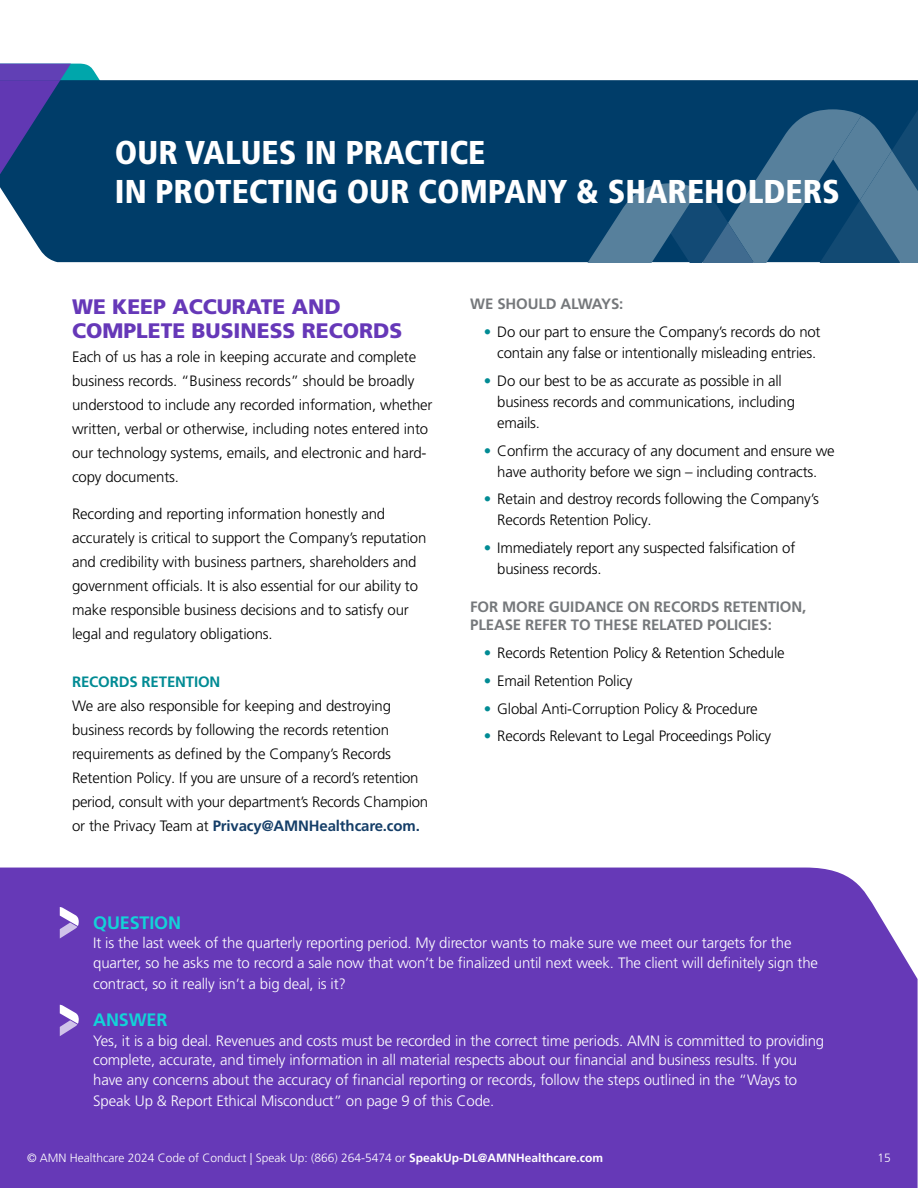
<style>
.page{position:relative;width:918px;height:1188px;background:#fff}
.page>*{position:absolute;margin:0;border:0;box-sizing:border-box;transform-origin:0 0}
.t1{font:900 condensed 33px/39px "Frutiger LT Pro";color:#fff}
.t2{font:900 21px/24px "Frutiger LT Pro";color:#6638b8}
.t3{font:700 18px "Frutiger LT Pro";letter-spacing:-.01em;color:#12d3d8}
.t4{font:300 15px/24px "Frutiger LT Pro";letter-spacing:-.015em;color:#000}
.t5{font:300 15px/19.5px "Frutiger LT Pro";letter-spacing:-.01em;color:#fff}
.t6{font:700 15px/18px "Frutiger LT Pro";letter-spacing:-.01em;color:#75787b}
.t7{font:700 15px "Frutiger LT Pro";letter-spacing:-.01em;color:#018b94}
.t8{font:300 12px "Frutiger LT Pro";color:#fff}
.s1{font-weight:700;color:#153e68}
.s2{font-weight:700;color:#018b94}
.s3{font-weight:700}
</style>
<div class="page">
<div style="left:0;top:868px;width:918px;height:320px;background:#6639b7"></div>
<div style="left:0;top:80px;width:918px;height:182px;background:#003d69"></div>
<svg style="left:587px;top:105px;width:331px;height:157px;background:#24587e"></svg>
<svg style="left:0;top:64px;width:134px;height:110px;background:#244885"></svg>
<svg style="left:42px;top:906px;width:37px;height:35px"></svg>
<svg style="left:60px;top:1005px;width:19px;height:31px"></svg>
<h1 class="t1" style="left:115px;top:133px;width:727px">OUR VALUES IN PRACTICE<br>IN PROTECTING OUR COMPANY &amp; SHAREHOLDERS</h1>
<h2 class="t2" style="left:72px;top:294px;width:332px">WE KEEP ACCURATE AND<br>COMPLETE BUSINESS RECORDS</h2>
<p class="t4" style="left:72px;top:345px;width:362px">Each of us has a role in keeping accurate and complete business records. “Business records” should be broadly understood to include any recorded information, whether written, verbal or otherwise, including notes entered into our technology systems, emails, and electronic and hard&shy;copy documents.</p>
<p class="t4" style="left:72px;top:502px;width:356px">Recording and reporting information honestly and accurately is critical to support the Company’s reputation and credibility with business partners, shareholders and government officials. It is also essential for our ability to make responsible business decisions and to satisfy our legal and regulatory obligations.</p>
<p class="t7" style="left:72px;top:673px;width:150px">RECORDS RETENTION</p>
<p class="t4" style="left:72px;top:694px;width:358px">We are also responsible for keeping and destroying business records by following the records retention requirements as defined by the Company’s Records Retention Policy. If you are unsure of a record’s retention period, consult with your department’s Records Champion or the Privacy Team at <span class="s1">Privacy@AMNHealthcare.com.</span></p>
<p class="t6" style="left:470px;top:295px;width:155px">WE SHOULD ALWAYS:</p>
<p class="t4" style="left:484px;top:321px;width:338px;line-height:21px;text-align:right"><span class="s2">•</span> Do our part to ensure the Company’s records do not contain any false or intentionally misleading entries.</p>
<p class="t4" style="left:497px;top:370px;width:299px;line-height:21px;text-indent:-14px"><span class="s2">•</span> Do our best to be as accurate as possible in all business records and communications, including emails.</p>
<p class="t4" style="left:484px;top:440px;width:352px;line-height:21px;text-align:center"><span class="s2">•</span> Confirm the accuracy of any document and ensure we have authority before we sign – including contracts.</p>
<p class="t4" style="left:497px;top:489px;width:323px;line-height:21px;text-indent:-14px"><span class="s2">•</span> Retain and destroy records following the Company’s<br>Records Retention Policy.</p>
<p class="t4" style="left:497px;top:537px;width:300px;line-height:21px;text-indent:-14px"><span class="s2">•</span> Immediately report any suspected falsification of business records.</p>
<p class="t6" style="left:470px;top:598px;width:338px">FOR MORE GUIDANCE ON RECORDS RETENTION,<br>PLEASE REFER TO THESE RELATED POLICIES:</p>
<p class="t4" style="left:484px;top:641px;width:302px"><span class="s2">•</span> Records Retention Policy &amp; Retention Schedule</p>
<p class="t4" style="left:484px;top:669px;width:150px"><span class="s2">•</span> Email Retention Policy</p>
<p class="t4" style="left:484px;top:696px;width:275px"><span class="s2">•</span> Global Anti-Corruption Policy &amp; Procedure</p>
<p class="t4" style="left:484px;top:724px;width:289px"><span class="s2">•</span> Records Relevant to Legal Proceedings Policy</p>
<p class="t3" style="left:93px;top:912px;width:89px">QUESTION</p>
<p class="t5" style="left:93px;top:933px;width:726px">It is the last week of the quarterly reporting period. My director wants to make sure we meet our targets for the quarter, so he asks me to record a sale now that won’t be finalized until next week. The client will definitely sign the</p>
<p class="t5" style="left:93px;top:974px;width:254px">contract, so it really isn’t a big deal, is it?</p>
<p class="t3" style="left:93px;top:1009px;width:76px">ANSWER</p>
<p class="t5" style="left:93px;top:1031px;width:733px">Yes, it is a big deal. Revenues and costs must be recorded in the correct time periods. AMN is committed to providing complete, accurate, and timely information in all material respects about our financial and business results. If you have any concerns about the accuracy of financial reporting or records, follow the steps outlined in the “Ways to</p>
<p class="t5" style="left:93px;top:1091px;width:403px">Speak Up &amp; Report Ethical Misconduct” on page 9 of this Code.</p>
<p class="t8" style="left:27px;top:1151px;width:578px">© AMN Healthcare 2024 Code of Conduct | Speak Up: (866) 264-5474 or <span class="s3">SpeakUp-DL@AMNHealthcare.com</span></p>
<p class="t8" style="left:878px;top:1151px;width:15px">15</p>
</div>
